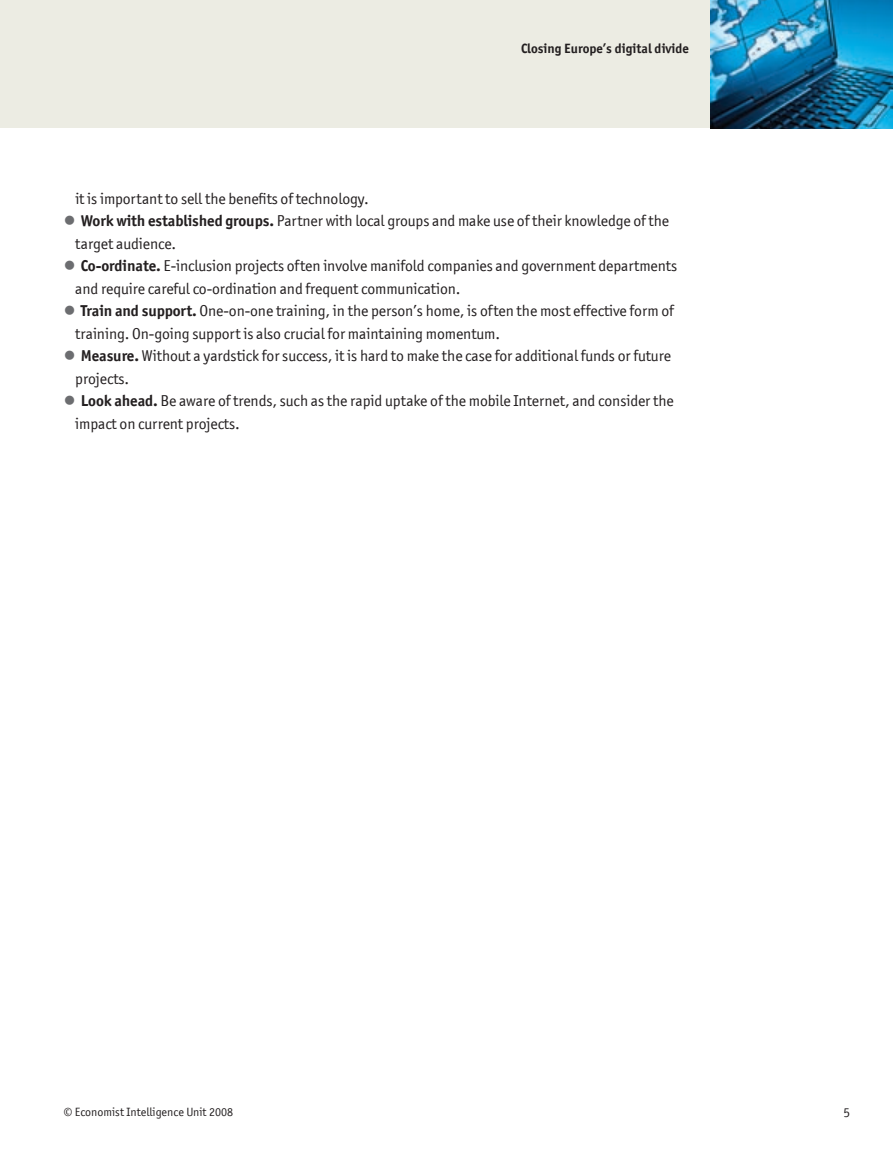
<style>
.page{position:relative;width:893px;height:1149px;background:#fff}
.page>*{position:absolute;margin:0;border:0;box-sizing:border-box;transform-origin:0 0}
.t1{font:15.75px/22.5px "Officina San ITC";letter-spacing:-.005em;color:#231f20}
.t2{font:700 13.5px "Officina San ITC";color:#231f20}
.t3{font:12px "Officina San ITC";color:#231f20}
.s1{color:#6c6d70}
.s2{font-weight:700}
</style>
<div class="page">
<div style="left:0;top:0;width:893px;height:128px;background:#ecece3"></div>
<img style="left:710px;top:0;width:183px;height:128px">
<p class="t2" style="left:521px;top:40px;width:170px">Closing Europe’s digital divide</p>
<p class="t1" style="left:75px;top:187px;width:295px">it is important to sell the benefits of technology.</p>
<p class="t1" style="left:75px;top:209px;width:595px;text-indent:-12px"><span class="s1">●</span> <span class="s2">Work with established groups.</span> Partner with local groups and make use of their knowledge of the target audience.</p>
<p class="t1" style="left:75px;top:254px;width:603px;text-indent:-12px"><span class="s1">●</span> <span class="s2">Co-ordinate.</span> E-inclusion projects often involve manifold companies and government departments and require careful co-ordination and frequent communication.</p>
<p class="t1" style="left:75px;top:299px;width:600px;text-indent:-12px"><span class="s1">●</span> <span class="s2">Train and support.</span> One-on-one training, in the person’s home, is often the most effective form of training. On-going support is also crucial for maintaining momentum.</p>
<p class="t1" style="left:75px;top:344px;width:597px;text-indent:-12px"><span class="s1">●</span> <span class="s2">Measure.</span> Without a yardstick for success, it is hard to make the case for additional funds or future projects.</p>
<p class="t1" style="left:75px;top:389px;width:600px;text-indent:-12px"><span class="s1">●</span> <span class="s2">Look ahead.</span> Be aware of trends, such as the rapid uptake of the mobile Internet, and consider the impact on current projects.</p>
<p class="t3" style="left:64px;top:1104px;width:171px">© Economist Intelligence Unit 2008</p>
</div>
